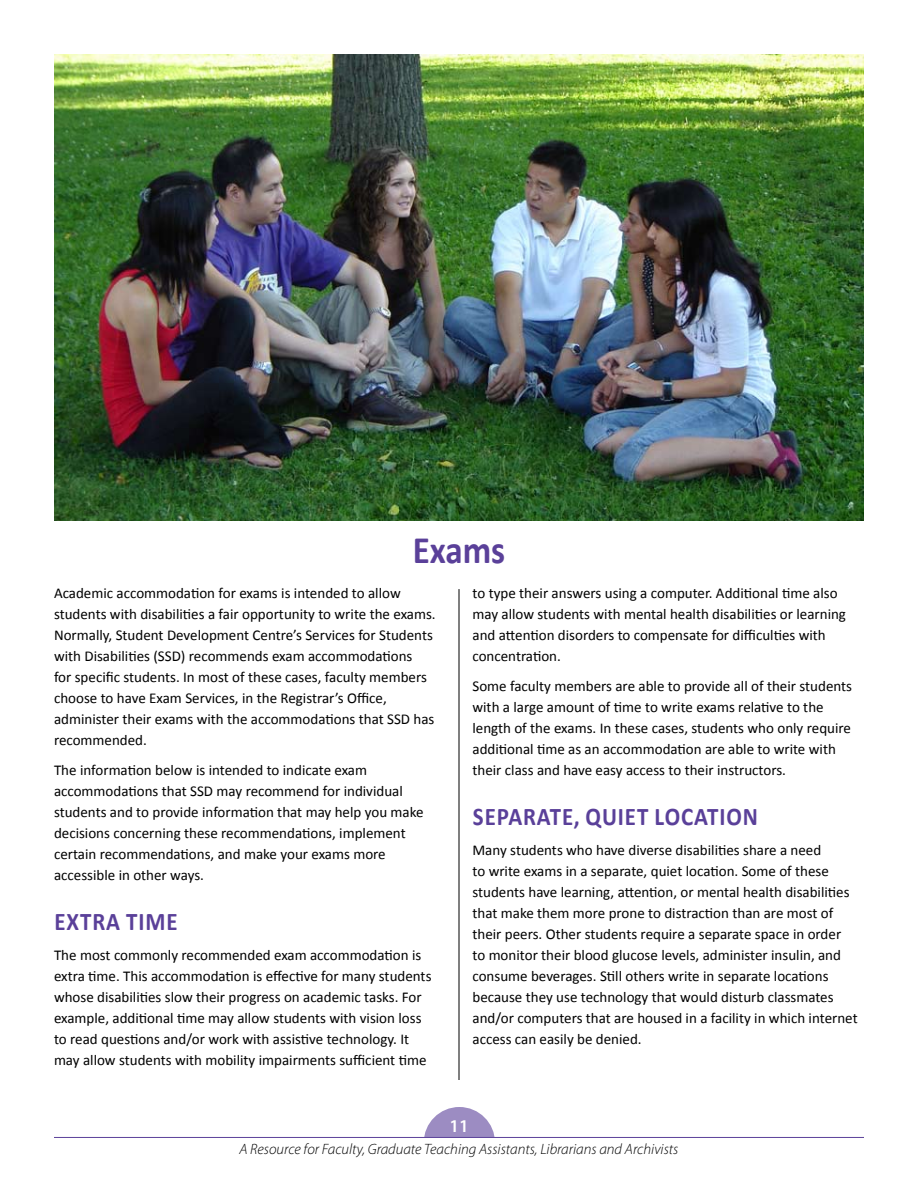
<style>
.page{position:relative;width:918px;height:1188px;background:#fff}
.page>*{position:absolute;margin:0;border:0;box-sizing:border-box;transform-origin:0 0}
.t1{font:700 39px "Calibri";color:#5a4099;scale:.9 1}
.t2{font:700 25.5px "Calibri";letter-spacing:.04em;color:#5a4099;scale:.9 1}
.t3{font:600 18px "Myriad Pro";color:#fff}
.t4{font:15px/21px "Calibri";color:#000}
.t5{font:italic 300 15px "Myriad Pro";color:#000}
</style>
<div class="page">
<div style="left:424px;top:1107px;width:71px;height:71px;background:#9c8cc2;border-radius:50%"></div>
<div style="left:405px;top:1138px;width:103px;height:44px;background:#fff"></div>
<hr style="left:54px;top:1137px;width:810px;height:1px;background:#5a4099">
<img style="left:54px;top:54px;width:810px;height:467px">
<hr style="left:459px;top:589px;width:1px;height:491px;background:#000">
<h1 class="t1" style="left:413px;top:526px;width:104px">EXAMS</h1>
<p class="t4" style="left:54px;top:582px;width:383px">Academic accommodation for exams is intended to allow students with disabilities a fair opportunity to write the exams.<br>Normally, Student Development Centre’s Services for Students with Disabilities (SSD) recommends exam accommodations<br>for specific students. In most of these cases, faculty members choose to have Exam Services, in the Registrar’s Office, administer their exams with the accommodations that SSD has recommended.</p>
<p class="t4" style="left:54px;top:758px;width:371px">The information below is intended to indicate exam accommodations that SSD may recommend for individual students and to provide information that may help you make decisions concerning these recommendations, implement certain recommendations, and make your exams more accessible in other ways.</p>
<h2 class="t2" style="left:54px;top:906px;width:138px">EXTRA TIME</h2>
<p class="t4" style="left:54px;top:944px;width:379px">The most commonly recommended exam accommodation is extra time. This accommodation is effective for many students whose disabilities slow their progress on academic tasks. For example, additional time may allow students with vision loss to read questions and/or work with assistive technology. It may allow students with mobility impairments sufficient time</p>
<p class="t4" style="left:472px;top:582px;width:375px">to type their answers using a computer. Additional time also may allow students with mental health disabilities or learning and attention disorders to compensate for difficulties with concentration.</p>
<p class="t4" style="left:472px;top:674px;width:381px">Some faculty members are able to provide all of their students with a large amount of time to write exams relative to the length of the exams. In these cases, students who only require additional time as an accommodation are able to write with their class and have easy access to their instructors.</p>
<h2 class="t2" style="left:473px;top:801px;width:318px">SEPARATE, QUIET LOCATION</h2>
<p class="t4" style="left:472px;top:839px;width:387px">Many students who have diverse disabilities share a need<br>to write exams in a separate, quiet location. Some of these students have learning, attention, or mental health disabilities that make them more prone to distraction than are most of their peers. Other students require a separate space in order to monitor their blood glucose levels, administer insulin, and consume beverages. Still others write in separate locations because they use technology that would disturb classmates and/or computers that are housed in a facility in which internet access can easily be denied.</p>
<p class="t3" style="left:449px;top:1114px;width:21px">11</p>
<p class="t5" style="left:240px;top:1140px;width:440px">A Resource for Faculty, Graduate Teaching Assistants, Librarians and Archivists</p>
</div>
